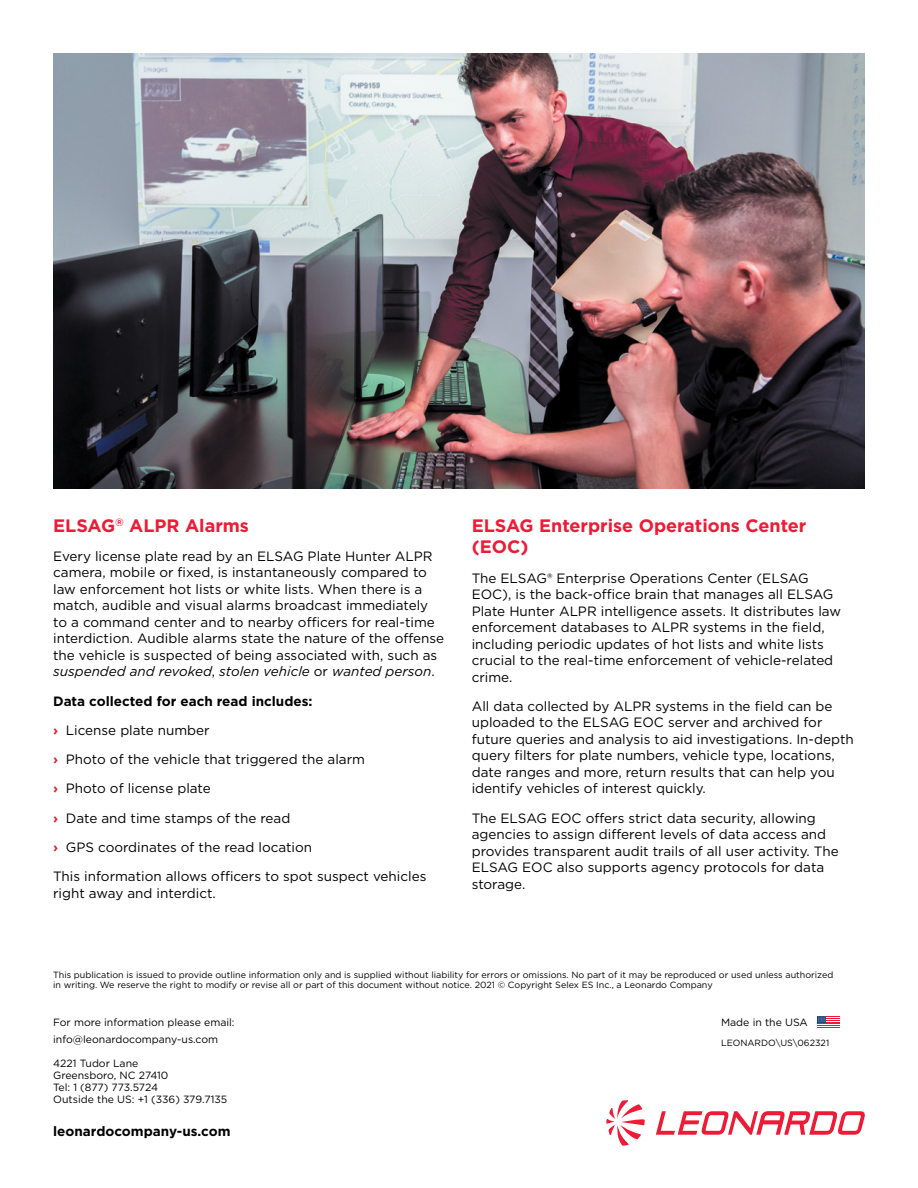
<style>
.page{position:relative;width:918px;height:1188px;background:#fff}
.page>*{position:absolute;margin:0;border:0;box-sizing:border-box;transform-origin:0 0}
.t1{font:700 18px/21.6px "Gotham";color:#ed1b35}
.t2{font:13.5px/16.5px "Gotham";color:#000}
.t3{font:700 13.5px "Gotham";color:#000}
.t4{font:10.5px/12px "Gotham";color:#000}
.t5{font:9px/10.5px "Gotham";color:#000}
.s1{font-style:italic}
.s2{font-weight:700}
.s3{font-weight:700;color:#ed1b35}
</style>
<div class="page">
<svg style="left:817px;top:1016px;width:23px;height:12px"></svg>
<svg style="left:656px;top:1111px;width:209px;height:24px"></svg>
<svg style="left:606px;top:1100px;width:39px;height:46px"></svg>
<img style="left:53px;top:53px;width:812px;height:435px">
<h1 class="t1" style="left:53px;top:514px;width:197px">ELSAG<sup>®</sup> ALPR Alarms</h1>
<p class="t2" style="left:53px;top:548px;width:393px">Every license plate read by an ELSAG Plate Hunter ALPR camera, mobile or fixed, is instantaneously compared to law enforcement hot lists or white lists. When there is a match, audible and visual alarms broadcast immediately to a command center and to nearby officers for real-time interdiction. Audible alarms state the nature of the offense the vehicle is suspected of being associated with, such as <span class="s1">suspended and revoked</span>, <span class="s1">stolen vehicle</span> or <span class="s1">wanted person</span>.</p>
<p class="t2" style="left:53px;top:686px;width:375px;line-height:29.2px"><span class="s2">Data collected for each read includes:<br></span><span class="s3">›</span> License plate number<br><span class="s3">›</span> Photo of the vehicle that triggered the alarm<br><span class="s3">›</span> Photo of license plate<br><span class="s3">›</span> Date and time stamps of the read<br><span class="s3">›</span> GPS coordinates of the read location<br>This information allows officers to spot suspect vehicles</p>
<p class="t2" style="left:53px;top:884px;width:164px">right away and interdict.</p>
<h1 class="t1" style="left:472px;top:514px;width:336px">ELSAG Enterprise Operations Center (EOC)</h1>
<p class="t2" style="left:472px;top:569px;width:371px">The ELSAG® Enterprise Operations Center (ELSAG EOC), is the back-office brain that manages all ELSAG Plate Hunter ALPR intelligence assets. It distributes law enforcement databases to ALPR systems in the field, including periodic updates of hot lists and white lists crucial to the real-time enforcement of vehicle-related crime.</p>
<p class="t2" style="left:472px;top:697px;width:384px">All data collected by ALPR systems in the field can be uploaded to the ELSAG EOC server and archived for future queries and analysis to aid investigations. In-depth query filters for plate numbers, vehicle type, locations, date ranges and more, return results that can help you identify vehicles of interest quickly.</p>
<p class="t2" style="left:472px;top:809px;width:368px">The ELSAG EOC offers strict data security, allowing agencies to assign different levels of data access and provides transparent audit trails of all user activity. The ELSAG EOC also supports agency protocols for data storage.</p>
<p class="t5" style="left:53px;top:969px;width:782px">This publication is issued to provide outline information only and is supplied without liability for errors or omissions. No part of it may be reproduced or used unless authorized in writing. We reserve the right to modify or revise all or part of this document without notice. 2021 © Copyright Selex ES Inc., a Leonardo Company</p>
<p class="t4" style="left:53px;top:1014px;width:183px;line-height:16.5px">For more information please email: info@leonardocompany-us.com</p>
<p class="t4" style="left:53px;top:1057px;width:176px">4221 Tudor Lane<br>Greensboro, NC 27410<br>Tel: 1 (877) 773.5724<br>Outside the US: +1 (336) 379.7135</p>
<p class="t4" style="left:721px;top:1016px;width:88px">Made in the USA</p>
<p class="t5" style="left:721px;top:1038px;width:110px">LEONARDO\US\062321</p>
<p class="t3" style="left:53px;top:1124px;width:179px">leonardocompany-us.com</p>
</div>
